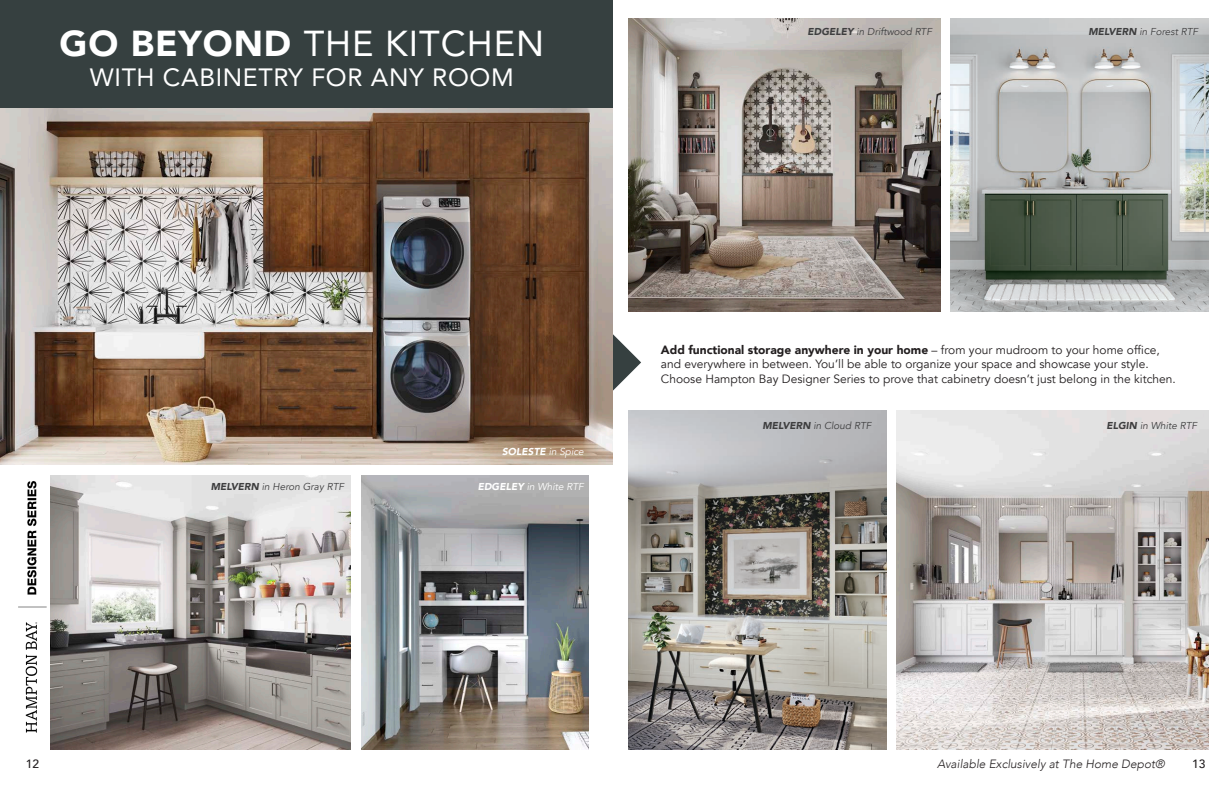
<style>
.page{position:relative;width:1224px;height:792px;background:#fff}
.page>*{position:absolute;margin:0;border:0;box-sizing:border-box;transform-origin:0 0}
.t1{font:36px "Avenir";letter-spacing:.025em;color:#fff}
.t2{font:25px "Avenir";letter-spacing:.025em;color:#fff}
.t3{font:12px/14.4px "Avenir";color:#231f20}
.t4{font:italic 300 12px "Avenir";color:#231f20}
.t5{font:500 12px "Avenir";color:#231f20}
.t6{font:italic 10px "Avenir";color:#3e3e3f}
.t7{font:italic 10px "Avenir";color:#fff}
.t8{font:italic 900 10px "Avenir";color:#fff}
.s1{font-weight:900}
.s2{font-weight:400}
</style>
<div class="page">
<svg style="left:613px;top:334px;width:28px;height:57px"></svg>
<img style="left:0;top:107px;width:613px;height:358px">
<div style="left:0;top:0;width:613px;height:107px;background:#364040"></div>
<img style="left:629px;top:18px;width:311px;height:293px">
<img style="left:896px;top:411px;width:312px;height:339px">
<img style="left:50px;top:475px;width:301px;height:275px">
<img style="left:361px;top:475px;width:228px;height:275px">
<img style="left:950px;top:18px;width:258px;height:293px">
<img style="left:629px;top:411px;width:257px;height:339px">
<img style="left:18px;top:481px;width:29px;height:252px">
<p class="t1" style="left:59px;top:15px;width:486px"><span class="s1">GO BEYOND</span> THE KITCHEN</p>
<p class="t2" style="left:90px;top:57px;width:425px">WITH CABINETRY FOR ANY ROOM</p>
<p class="t6" style="left:807px;top:26px;width:126px"><span class="s1">EDGELEY</span> in Driftwood RTF</p>
<p class="t6" style="left:1088px;top:26px;width:111px"><span class="s1">MELVERN</span> in Forest RTF</p>
<p class="t8" style="left:502px;top:443px;width:83px">SOLESTE <span class="s2">in Spice</span></p>
<p class="t6" style="left:211px;top:481px;width:135px"><span class="s1">MELVERN</span> in Heron Gray RTF</p>
<p class="t7" style="left:478px;top:481px;width:108px"><span class="s1">EDGELEY</span> in White RTF</p>
<p class="t3" style="left:661px;top:343px;width:516px"><span class="s1">Add functional storage anywhere in your home</span> – from your mudroom to your home office, and everywhere in between. You’ll be able to organize your space and showcase your style.<br>Choose Hampton Bay Designer Series to prove that cabinetry doesn’t just belong in the kitchen.</p>
<p class="t6" style="left:762px;top:419px;width:110px"><span class="s1">MELVERN</span> in Cloud RTF</p>
<p class="t6" style="left:1107px;top:419px;width:92px"><span class="s1">ELGIN</span> in White RTF</p>
<p class="t5" style="left:26px;top:753px;width:15px">12</p>
<p class="t4" style="left:937px;top:757px;width:229px">Available Exclusively at The Home Depot®</p>
<p class="t5" style="left:1192px;top:753px;width:15px">13</p>
</div>
